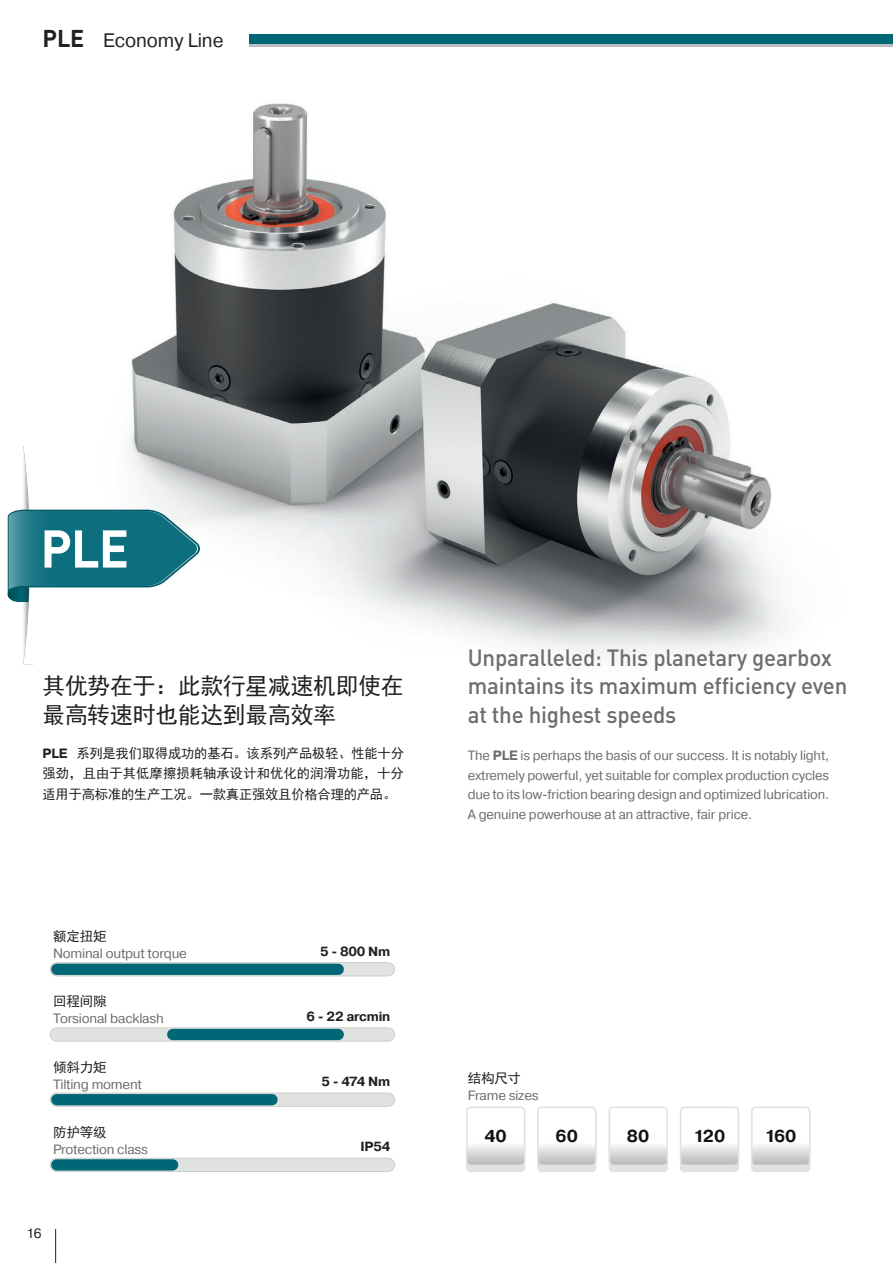
<style>
.page{position:relative;width:893px;height:1263px;background:#fff}
.page>*{position:absolute;margin:0;border:0;box-sizing:border-box;transform-origin:0 0}
._01Headline{font:700 52.2px "DIN Pro";color:#fff;scale:.96 1}
._02Sub_Headline{font:500 23.25px/28.5px "DIN Pro";letter-spacing:-.01em;color:#6c6d70;scale:.96 1}
._02Sub_Headline-2{font:23.25px/28.5px "Sim Hei";letter-spacing:-.01em;color:#231f20}
.t1{font:19.5px "Pragmatica";letter-spacing:-.005em;color:#231f20}
.t2{font:700 17.25px "Pragmatica";color:#111416}
.t3{font:13.5px/19.5px "Pragmatica";letter-spacing:-.015em;color:#6c6d70;text-align:justify}
.t4{font:13.5px/20.7px "Sim Hei";letter-spacing:-.01em;color:#231f20;text-align:justify}
.t5{font:13.5px "Pragmatica";color:#231f20}
.t6{font:700 13.2px "Pragmatica";letter-spacing:-.015em;color:#231f20}
.s1{font-family:"DIN Pro";font-weight:700;font-size:24px}
.s2{font-family:"Pragmatica";font-weight:700}
.s3{font-weight:700}
</style>
<div class="page">
<img style="left:23px;top:103px;width:763px;height:562px">
<img style="left:7px;top:516px;width:1px;height:80px">
<img style="left:19px;top:446px;width:14px;height:218px">
<svg style="left:8px;top:510px;width:193px;height:92px"></svg>
<svg style="left:50px;top:963px;width:345px;height:13px"></svg>
<div style="left:50px;top:962px;width:345px;height:14px;border:1px solid #cbcecd;border-radius:7px"></div>
<div style="left:50px;top:1028px;width:345px;height:13px;background:#e0e3e0;border-radius:7px"></div>
<div style="left:50px;top:1027px;width:345px;height:14px;border:1px solid #cbcecd;border-radius:7px"></div>
<div style="left:50px;top:1093px;width:345px;height:13px;background:#e0e3e0;border-radius:7px"></div>
<div style="left:50px;top:1093px;width:345px;height:14px;border:1px solid #cbcecd;border-radius:7px"></div>
<div style="left:50px;top:1158px;width:345px;height:13px;background:#e0e3e0;border-radius:7px"></div>
<div style="left:50px;top:1158px;width:345px;height:14px;border:1px solid #cbcecd;border-radius:7px"></div>
<div style="left:57px;top:964px;width:281px;height:11px;background:#006777"></div>
<div style="left:173px;top:1029px;width:165px;height:11px;background:#006777"></div>
<div style="left:57px;top:1094px;width:215px;height:11px;background:#006777"></div>
<div style="left:57px;top:1159px;width:116px;height:11px;background:#006777"></div>
<div style="left:467px;top:1114px;width:58px;height:57px;background:#e0e3e0;border-radius:4px"></div>
<div style="left:466px;top:1113px;width:59px;height:59px;border:1px solid #e0e3e0;border-radius:4px"></div>
<div style="left:467px;top:1107px;width:58px;height:58px;background:#fff;border-radius:4px"></div>
<svg style="left:468px;top:1145px;width:57px;height:20px"></svg>
<div style="left:466px;top:1107px;width:59px;height:59px;border:1px solid #e0e3e0;border-radius:4px"></div>
<div style="left:538px;top:1114px;width:58px;height:57px;background:#e0e3e0;border-radius:4px"></div>
<div style="left:537px;top:1113px;width:59px;height:59px;border:1px solid #e0e3e0;border-radius:4px"></div>
<div style="left:538px;top:1107px;width:58px;height:58px;background:#fff;border-radius:4px"></div>
<svg style="left:539px;top:1145px;width:57px;height:20px"></svg>
<div style="left:537px;top:1107px;width:59px;height:59px;border:1px solid #e0e3e0;border-radius:4px"></div>
<div style="left:609px;top:1114px;width:58px;height:57px;background:#e0e3e0;border-radius:4px"></div>
<div style="left:609px;top:1113px;width:59px;height:59px;border:1px solid #e0e3e0;border-radius:4px"></div>
<div style="left:609px;top:1107px;width:58px;height:58px;background:#fff;border-radius:4px"></div>
<svg style="left:609px;top:1145px;width:57px;height:20px"></svg>
<div style="left:609px;top:1107px;width:59px;height:59px;border:1px solid #e0e3e0;border-radius:4px"></div>
<div style="left:681px;top:1114px;width:57px;height:57px;background:#e0e3e0;border-radius:4px"></div>
<div style="left:680px;top:1113px;width:59px;height:59px;border:1px solid #e0e3e0;border-radius:4px"></div>
<div style="left:681px;top:1107px;width:57px;height:58px;background:#fff;border-radius:4px"></div>
<svg style="left:682px;top:1145px;width:55px;height:19px"></svg>
<div style="left:680px;top:1107px;width:59px;height:59px;border:1px solid #e0e3e0;border-radius:4px"></div>
<div style="left:752px;top:1114px;width:58px;height:57px;background:#e0e3e0;border-radius:4px"></div>
<div style="left:751px;top:1113px;width:59px;height:59px;border:1px solid #e0e3e0;border-radius:4px"></div>
<div style="left:752px;top:1107px;width:58px;height:58px;background:#fff;border-radius:4px"></div>
<svg style="left:753px;top:1145px;width:57px;height:20px"></svg>
<div style="left:751px;top:1107px;width:59px;height:59px;border:1px solid #e0e3e0;border-radius:4px"></div>
<hr style="left:55px;top:1229px;width:1px;height:34px;background:#231f20">
<div style="left:250px;top:34px;width:643px;height:11px;background:#006777"></div>
<hr style="left:250px;top:45px;width:643px;height:2px;background:#bcbdc0">
<p class="t1" style="left:43px;top:28px;width:182px"><span class="s1">PLE</span> Economy Line</p>
<p class="_01Headline" style="left:40px;top:508px;width:94px">PLE</p>
<p class="_02Sub_Headline-2" style="left:43px;top:672px;width:363px">其优势在于：此款行星减速机即使在最高转速时也能达到最高效率</p>
<p class="t4" style="left:43px;top:743px;width:363px"><span class="s2">PLE</span> 系列是我们取得成功的基石。该系列产品极轻、性能十分强劲，且由于其低摩擦损耗轴承设计和优化的润滑功能，十分适用于高标准的生产工况。一款真正强效且价格合理的产品。</p>
<p class="t4" style="left:53px;top:926px;width:55px">额定扭矩</p>
<p class="t3" style="left:53px;top:944px;width:135px">Nominal output torque</p>
<p class="t4" style="left:53px;top:991px;width:55px">回程间隙</p>
<p class="t3" style="left:53px;top:1009px;width:112px">Torsional backlash</p>
<p class="t4" style="left:53px;top:1056px;width:55px">倾斜力矩</p>
<p class="t3" style="left:53px;top:1074px;width:90px">Tilting moment</p>
<p class="t4" style="left:53px;top:1122px;width:55px">防护等级</p>
<p class="t3" style="left:53px;top:1140px;width:96px">Protection class</p>
<p class="t5" style="left:27px;top:1225px;width:16px">16</p>
<p class="t6" style="left:320px;top:943px;width:72px">5 - 800 Nm</p>
<p class="t6" style="left:307px;top:1007px;width:85px">6 - 22 arcmin</p>
<p class="t6" style="left:321px;top:1073px;width:70px">5 - 474 Nm</p>
<p class="t6" style="left:360px;top:1138px;width:31px">IP54</p>
<p class="_02Sub_Headline" style="left:468px;top:642px;width:397px">Unparalleled: This planetary gearbox maintains its maximum efficiency even at the highest speeds</p>
<p class="t3" style="left:468px;top:746px;width:363px">The <span class="s3">PLE</span> is perhaps the basis of our success. It is notably light, extremely powerful, yet suitable for complex production cycles due to its low-friction bearing design and optimized lubrication.<br>A genuine powerhouse at an attractive, fair price.</p>
<p class="t4" style="left:468px;top:1067px;width:55px">结构尺寸</p>
<p class="t3" style="left:468px;top:1086px;width:72px">Frame sizes</p>
<p class="t2" style="left:484px;top:1125px;width:24px">40</p>
<p class="t2" style="left:556px;top:1125px;width:24px">60</p>
<p class="t2" style="left:627px;top:1125px;width:24px">80</p>
<p class="t2" style="left:693px;top:1125px;width:33px">120</p>
<p class="t2" style="left:765px;top:1125px;width:33px">160</p>
</div>
